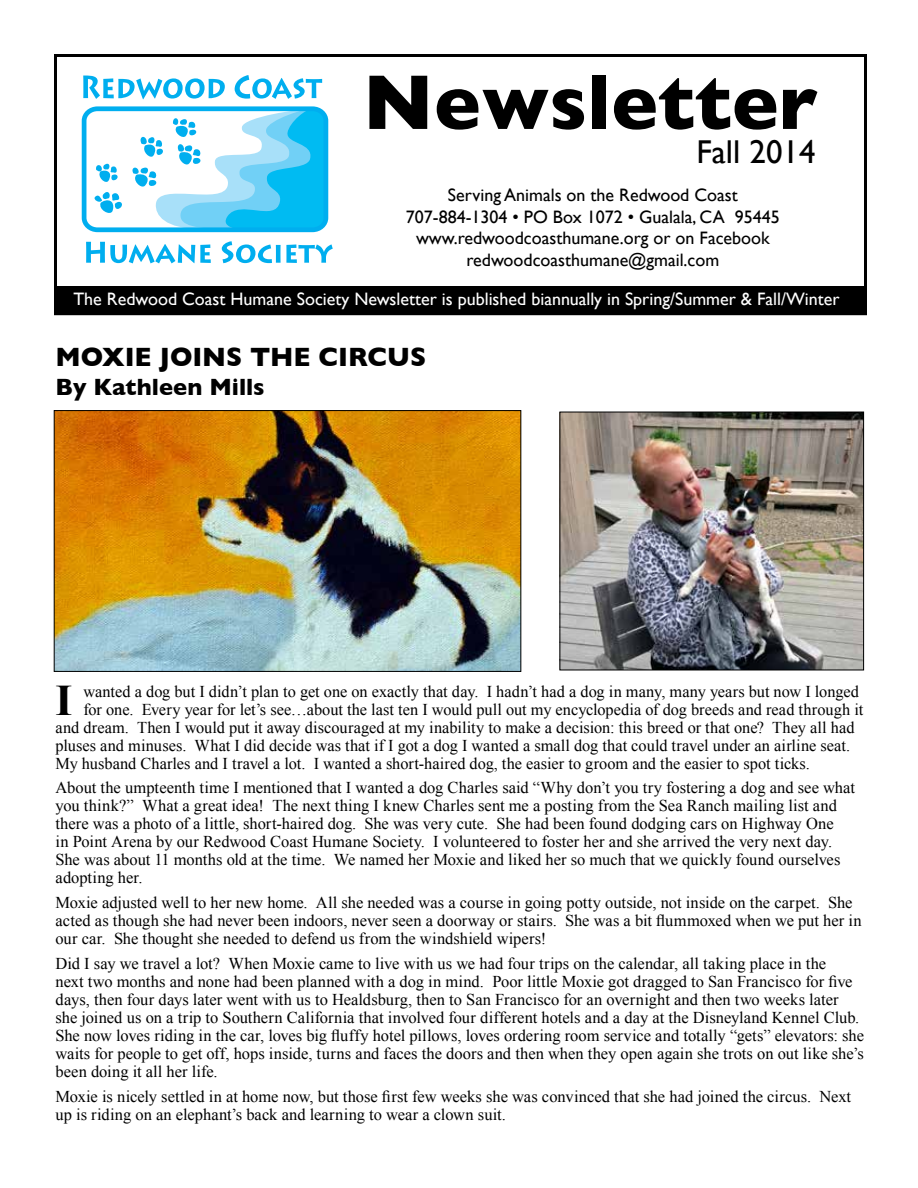
<style>
.page{position:relative;width:918px;height:1188px;background:#fff}
.page>*{position:absolute;margin:0;border:0;box-sizing:border-box;transform-origin:0 0}
.t1{font:700 78.6px "Gill Sans";color:#000}
.t2{font:700 43.65px "Times New Roman";color:#000}
.t3{font:33px "Gill Sans";color:#000}
.t4{font:700 27px "Gill Sans";letter-spacing:-.005em;color:#000}
.t5{font:700 24px "Gill Sans";letter-spacing:-.005em;color:#000}
.t6{font:18px/21.6px "Gill Sans";color:#000;text-align:center}
.t7{font:18px "Gill Sans";color:#fff}
.t8{font:16.5px/18px "Times New Roman";color:#000}
</style>
<div class="page">
<div style="left:54px;top:54px;width:813px;height:261px;border:3px solid #000"></div>
<div style="left:56px;top:286px;width:809px;height:28px;background:#000"></div>
<div style="left:82px;top:106px;width:246px;height:126px;border:5px solid #00aeef;border-radius:13px"></div>
<svg style="left:83px;top:76px;width:142px;height:23px"></svg>
<svg style="left:235px;top:75px;width:87px;height:24px"></svg>
<svg style="left:86px;top:242px;width:125px;height:21px"></svg>
<svg style="left:222px;top:241px;width:111px;height:22px"></svg>
<svg style="left:94px;top:163px;width:28px;height:50px"></svg>
<svg style="left:131px;top:107px;width:196px;height:124px"></svg>
<img style="left:562px;top:414px;width:300px;height:254px">
<div style="left:560px;top:412px;width:304px;height:258px;border:1px solid #000"></div>
<img style="left:56px;top:412px;width:463px;height:258px">
<div style="left:54px;top:410px;width:467px;height:262px;border:1px solid #000"></div>
<h1 class="t1" style="left:363px;top:56px;width:456px">Newsletter</h1>
<h3 class="t3" style="left:696px;top:133px;width:121px">Fall 2014</h3>
<p class="t6" style="left:406px;top:184px;width:375px">Serving Animals on the Redwood Coast 707-884-1304 • PO Box 1072 • Gualala, CA 95445 www.redwoodcoasthumane.org or on Facebook redwoodcoasthumane@gmail.com</p>
<p class="t7" style="left:73px;top:288px;width:768px">The Redwood Coast Humane Society Newsletter is published biannually in Spring/Summer &amp; Fall/Winter</p>
<h3 class="t4" style="left:56px;top:341px;width:372px">MOXIE JOINS THE CIRCUS</h3>
<h3 class="t5" style="left:56px;top:373px;width:211px">By Kathleen Mills</h3>
<h2 class="t2" style="left:56px;top:668px;width:18px">I</h2>
<p class="t8" style="left:83px;top:682px;width:777px">wanted a dog but I didn’t plan to get one on exactly that day. I hadn’t had a dog in many, many years but now I longed</p>
<p class="t8" style="left:83px;top:700px;width:781px">for one. Every year for let’s see…about the last ten I would pull out my encyclopedia of dog breeds and read through it</p>
<p class="t8" style="left:56px;top:718px;width:801px">and dream. Then I would put it away discouraged at my inability to make a decision: this breed or that one? They all had</p>
<p class="t8" style="left:56px;top:736px;width:796px">pluses and minuses. What I did decide was that if I got a dog I wanted a small dog that could travel under an airline seat.</p>
<p class="t8" style="left:56px;top:754px;width:756px">My husband Charles and I travel a lot. I wanted a short-haired dog, the easier to groom and the easier to spot ticks.</p>
<p class="t8" style="left:56px;top:778px;width:801px">About the umpteenth time I mentioned that I wanted a dog Charles said “Why don’t you try fostering a dog and see what you think?” What a great idea! The next thing I knew Charles sent me a posting from the Sea Ranch mailing list and there was a photo of a little, short-haired dog. She was very cute. She had been found dodging cars on Highway One<br>in Point Arena by our Redwood Coast Humane Society. I volunteered to foster her and she arrived the very next day.<br>She was about 11 months old at the time. We named her Moxie and liked her so much that we quickly found ourselves adopting her.</p>
<p class="t8" style="left:56px;top:893px;width:808px">Moxie adjusted well to her new home. All she needed was a course in going potty outside, not inside on the carpet. She acted as though she had never been indoors, never seen a doorway or stairs. She was a bit flummoxed when we put her in our car. She thought she needed to defend us from the windshield wipers!</p>
<p class="t8" style="left:56px;top:954px;width:810px">Did I say we travel a lot? When Moxie came to live with us we had four trips on the calendar, all taking place in the<br>next two months and none had been planned with a dog in mind. Poor little Moxie got dragged to San Francisco for five days, then four days later went with us to Healdsburg, then to San Francisco for an overnight and then two weeks later she joined us on a trip to Southern California that involved four different hotels and a day at the Disneyland Kennel Club.<br>She now loves riding in the car, loves big fluffy hotel pillows, loves ordering room service and totally “gets” elevators: she waits for people to get off, hops inside, turns and faces the doors and then when they open again she trots on out like she’s been doing it all her life.</p>
<p class="t8" style="left:56px;top:1087px;width:797px">Moxie is nicely settled in at home now, but those first few weeks she was convinced that she had joined the circus. Next up is riding on an elephant’s back and learning to wear a clown suit.</p>
</div>
